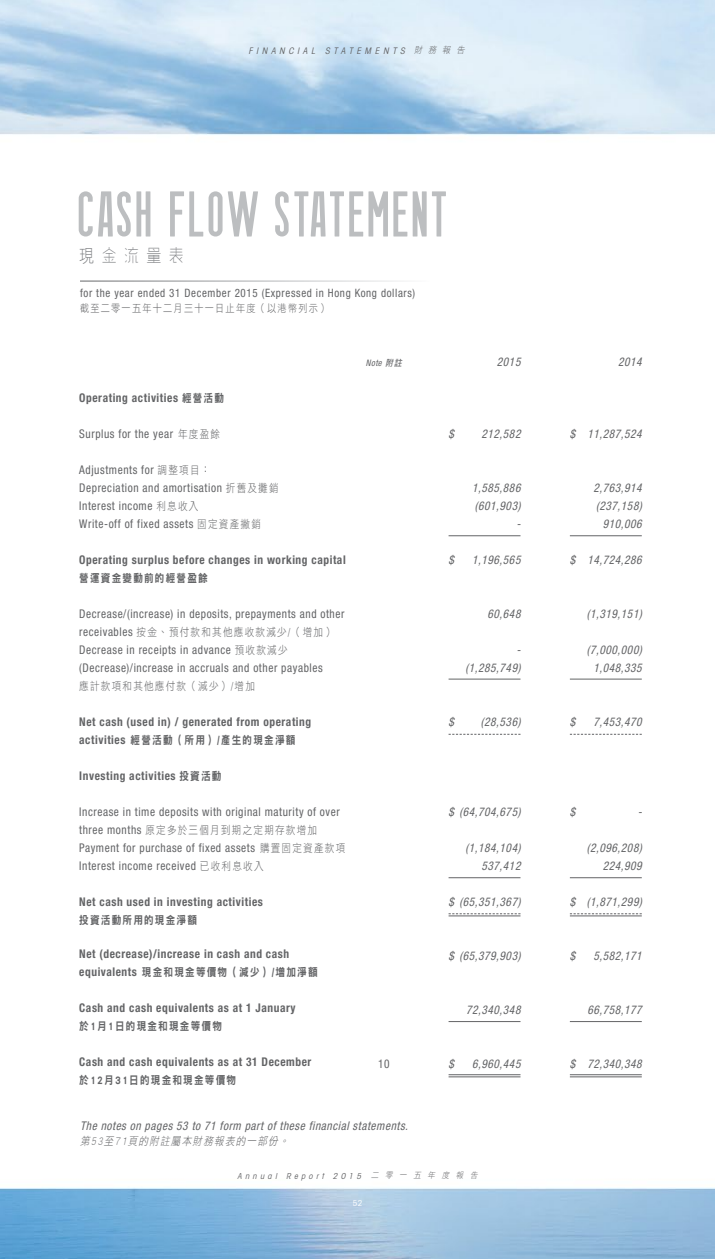
<style>
.page{position:relative;width:715px;height:1259px;background:#fff}
.page>*{position:absolute;margin:0;border:0;box-sizing:border-box;transform-origin:0 0}
.Body_text{font:700 56.55px "Berlin Email";letter-spacing:.04em;color:#bcbec0}
.t1{font:300 expanded 18px "MF Shang Hei Noncommercial";color:#808285;scale:.83 1}
.t2{font:condensed 12px "Helvetica Neue";letter-spacing:.05em;color:#636466;scale:.95 1}
.t3{font:italic condensed 12px "Helvetica Neue";color:#636466;scale:.95 1}
.t4{font:700 condensed 12px "Helvetica Neue";letter-spacing:.05em;color:#636466;scale:.95 1}
.t5{font:condensed 11.55px "Helvetica Neue";letter-spacing:.06em;color:#636466;scale:.95 1}
.t6{font:11.25px "DF Hei Std W9";letter-spacing:.13em;color:#636466;scale:.85 1}
.t7{font:11.25px "DF Hei Std W3";letter-spacing:.13em;color:#636466;scale:.85 1}
.t8{font:italic 11.25px "DF Hei Std W3";color:#636466;scale:.85 1}
.t9{font:10.8px "DF Hei Std W3";letter-spacing:.14em;color:#636466;scale:.85 1}
.t10{font:italic condensed 9px "Avant Garde";color:#636466}
.t11{font:italic condensed 9px "Helvetica Neue";color:#636466;scale:.95 1}
.t12{font:italic 9px "DF Hei Std W3";color:#636466;scale:.9 1}
.t13{font:italic condensed 8.25px "Avant Garde";color:#636466}
.t14{font:italic 8.25px "DF Hei Std W3";color:#636466;scale:.9 1}
.t15{font:condensed 8.25px "Avant Garde";color:#fff}
.s1{font-family:"DF Hei Std W3";font-weight:400;font-stretch:normal}
.s2{font-family:"DF Hei Std W9";font-weight:400;font-stretch:normal;font-size:11.25px}
.s3{font-family:"DF Hei Std W3";font-stretch:normal;font-size:11.25px}
.s4{font-family:"Helvetica Neue";font-stretch:condensed;font-size:12px}
.s5{font-family:"Helvetica Neue";font-weight:700;font-stretch:condensed;font-size:12px}
.s6{font-family:"DF Hei Std W7";font-stretch:normal}
</style>
<div class="page">
<img style="left:0;top:0;width:714px;height:1259px">
<hr style="left:80px;top:281px;width:352px;height:1px;background:#fff">
<hr style="left:569px;top:535px;width:72px;height:1px;background:#636466">
<hr style="left:569px;top:1021px;width:72px;height:1px;background:#636466">
<hr style="left:569px;top:679px;width:72px;height:1px;background:#636466">
<hr style="left:569px;top:877px;width:72px;height:1px;background:#636466">
<svg style="left:569px;top:734px;width:72px;height:1px"></svg>
<hr style="left:448px;top:535px;width:72px;height:1px;background:#636466">
<hr style="left:448px;top:1021px;width:72px;height:1px;background:#636466">
<hr style="left:448px;top:679px;width:72px;height:1px;background:#636466">
<hr style="left:448px;top:877px;width:72px;height:1px;background:#636466">
<svg style="left:448px;top:734px;width:72px;height:1px"></svg>
<svg style="left:569px;top:913px;width:72px;height:1px"></svg>
<hr style="left:569px;top:1074px;width:72px;height:1px;background:#636466">
<svg style="left:448px;top:913px;width:72px;height:1px"></svg>
<hr style="left:448px;top:1074px;width:72px;height:1px;background:#636466">
<hr style="left:569px;top:915px;width:72px;height:1px;background:#636466">
<hr style="left:569px;top:1076px;width:72px;height:1px;background:#636466">
<hr style="left:448px;top:915px;width:72px;height:1px;background:#636466">
<hr style="left:448px;top:1076px;width:72px;height:1px;background:#636466">
<p class="t10" style="left:248px;top:45px;width:160px">FINANCIAL STATEMENTS</p>
<p class="t12" style="left:414px;top:45px;width:60px">財 務 報 告</p>
<p class="Body_text" style="left:79px;top:180px;width:371px">CASH FLOW STATEMENT</p>
<p class="t1" style="left:79px;top:245px;width:127px"><span class="s1">現</span>金流量表</p>
<p class="t5" style="left:80px;top:287px;width:354px">for the year ended 31 December 2015 (Expressed in Hong Kong dollars)</p>
<p class="t9" style="left:80px;top:302px;width:293px">截至二零一五年十二月三十一日止年度（以港幣列示）</p>
<p class="t4" style="left:79px;top:390px;width:154px">Operating activities <span class="s2">經營活動</span></p>
<p class="t2" style="left:79px;top:426px;width:150px">Surplus for the year <span class="s3">年度盈餘</span></p>
<p class="t2" style="left:79px;top:462px;width:140px">Adjustments for <span class="s3">調整項目：</span></p>
<p class="t2" style="left:79px;top:480px;width:211px">Depreciation and amortisation <span class="s3">折舊及攤銷</span></p>
<p class="t2" style="left:79px;top:498px;width:127px">Interest income <span class="s3">利息收入</span></p>
<p class="t2" style="left:79px;top:516px;width:193px">Write-off of fixed assets <span class="s3">固定資產撇銷</span></p>
<p class="t4" style="left:79px;top:552px;width:282px">Operating surplus before changes in working capital</p>
<p class="t6" style="left:79px;top:571px;width:153px">營運資金變動前的經營盈餘</p>
<p class="t2" style="left:79px;top:606px;width:280px">Decrease/(increase) in deposits, prepayments and other</p>
<p class="t7" style="left:79px;top:625px;width:301px"><span class="s4">receivables</span> 按金、預付款和其他應收款減少/（增加）</p>
<p class="t2" style="left:79px;top:642px;width:221px">Decrease in receipts in advance <span class="s3">預收款減少</span></p>
<p class="t2" style="left:79px;top:660px;width:258px">(Decrease)/increase in accruals and other payables</p>
<p class="t7" style="left:79px;top:679px;width:208px">應計款項和其他應付款（減少）/增加</p>
<p class="t4" style="left:79px;top:714px;width:245px">Net cash (used in) / generated from operating</p>
<p class="t6" style="left:79px;top:733px;width:256px"><span class="s5">activities</span> 經營活動（所用）/產生的現金淨額</p>
<p class="t4" style="left:79px;top:768px;width:151px">Investing activities <span class="s2">投資活動</span></p>
<p class="t2" style="left:79px;top:804px;width:276px">Increase in time deposits with original maturity of over</p>
<p class="t7" style="left:79px;top:823px;width:281px"><span class="s4">three months</span> 原定多於三個月到期之定期存款增加</p>
<p class="t2" style="left:79px;top:840px;width:281px">Payment for purchase of fixed assets <span class="s3">購置固定資產款項</span></p>
<p class="t2" style="left:79px;top:858px;width:195px">Interest income received <span class="s3">已收利息收入</span></p>
<p class="t4" style="left:79px;top:894px;width:195px">Net cash used in investing activities</p>
<p class="t6" style="left:79px;top:913px;width:140px">投資活動所用的現金淨額</p>
<p class="t4" style="left:79px;top:946px;width:222px">Net (decrease)/increase in cash and cash</p>
<p class="t6" style="left:79px;top:966px;width:282px"><span class="s5">equivalents</span> 現金和現金等價物（減少）/增加淨額</p>
<p class="t4" style="left:79px;top:1000px;width:229px">Cash and cash equivalents as at 1 January</p>
<p class="t6" style="left:79px;top:1020px;width:169px">於1月1日的現金和現金等價物</p>
<p class="t4" style="left:79px;top:1054px;width:246px">Cash and cash equivalents as at 31 December</p>
<p class="t6" style="left:79px;top:1074px;width:186px">於12月31日的現金和現金等價物</p>
<p class="t11" style="left:366px;top:358px;width:41px">Note <span class="s6">附註</span></p>
<p class="t2" style="left:378px;top:1057px;width:14px">10</p>
<p class="t3" style="left:80px;top:1118px;width:350px">The notes on pages 53 to 71 form part of these financial statements.</p>
<p class="t8" style="left:80px;top:1134px;width:250px">第53至71頁的附註屬本財務報表的一部份。</p>
<p class="t3" style="left:496px;top:355px;width:29px">2015</p>
<p class="t3" style="left:448px;top:427px;width:10px">$</p>
<p class="t3" style="left:481px;top:427px;width:46px">212,582</p>
<p class="t3" style="left:472px;top:481px;width:55px">1,585,886</p>
<p class="t3" style="left:474px;top:499px;width:50px">(601,903)</p>
<p class="t3" style="left:516px;top:517px;width:9px">-</p>
<p class="t3" style="left:448px;top:553px;width:10px">$</p>
<p class="t3" style="left:472px;top:553px;width:55px">1,196,565</p>
<p class="t3" style="left:487px;top:607px;width:39px">60,648</p>
<p class="t3" style="left:516px;top:643px;width:9px">-</p>
<p class="t3" style="left:465px;top:661px;width:59px">(1,285,749)</p>
<p class="t3" style="left:448px;top:715px;width:10px">$</p>
<p class="t3" style="left:480px;top:715px;width:43px">(28,536)</p>
<p class="t3" style="left:448px;top:805px;width:77px">$ (64,704,675)</p>
<p class="t3" style="left:465px;top:841px;width:59px">(1,184,104)</p>
<p class="t3" style="left:481px;top:859px;width:46px">537,412</p>
<p class="t3" style="left:448px;top:895px;width:77px">$ (65,351,367)</p>
<p class="t3" style="left:448px;top:949px;width:77px">$ (65,379,903)</p>
<p class="t3" style="left:466px;top:1003px;width:62px">72,340,348</p>
<p class="t3" style="left:448px;top:1057px;width:10px">$</p>
<p class="t3" style="left:472px;top:1057px;width:55px">6,960,445</p>
<p class="t13" style="left:237px;top:1170px;width:127px">Annual Report 2015</p>
<p class="t14" style="left:371px;top:1171px;width:122px">二零一五年度報告</p>
<p class="t15" style="left:352px;top:1198px;width:11px">52</p>
<p class="t3" style="left:618px;top:355px;width:29px">2014</p>
<p class="t3" style="left:569px;top:427px;width:80px">$ 11,287,524</p>
<p class="t3" style="left:593px;top:481px;width:55px">2,763,914</p>
<p class="t3" style="left:596px;top:499px;width:50px">(237,158)</p>
<p class="t3" style="left:602px;top:517px;width:46px">910,006</p>
<p class="t3" style="left:569px;top:553px;width:80px">$ 14,724,286</p>
<p class="t3" style="left:586px;top:607px;width:59px">(1,319,151)</p>
<p class="t3" style="left:586px;top:643px;width:59px">(7,000,000)</p>
<p class="t3" style="left:593px;top:661px;width:55px">1,048,335</p>
<p class="t3" style="left:569px;top:715px;width:10px">$</p>
<p class="t3" style="left:593px;top:715px;width:55px">7,453,470</p>
<p class="t3" style="left:569px;top:805px;width:10px">$</p>
<p class="t3" style="left:637px;top:805px;width:9px">-</p>
<p class="t3" style="left:586px;top:841px;width:59px">(2,096,208)</p>
<p class="t3" style="left:602px;top:859px;width:46px">224,909</p>
<p class="t3" style="left:569px;top:895px;width:77px">$ (1,871,299)</p>
<p class="t3" style="left:569px;top:949px;width:10px">$</p>
<p class="t3" style="left:593px;top:949px;width:55px">5,582,171</p>
<p class="t3" style="left:587px;top:1003px;width:62px">66,758,177</p>
<p class="t3" style="left:569px;top:1057px;width:80px">$ 72,340,348</p>
</div>
